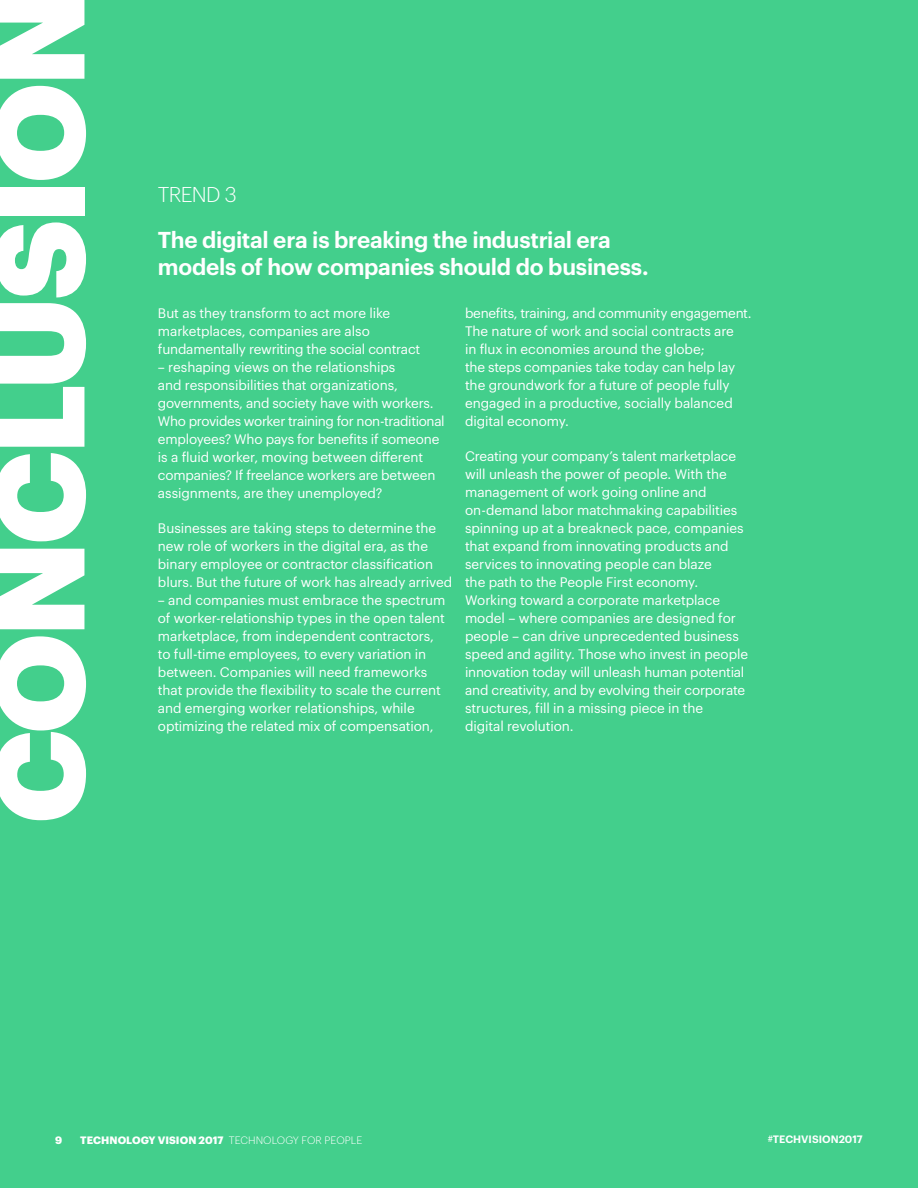
<style>
.page{position:relative;width:918px;height:1188px;background:#43cf8c}
.page>*{position:absolute;margin:0;border:0;box-sizing:border-box;transform-origin:0 0}
.t1{font:900 122.85px "Graphik";letter-spacing:-.035em;color:#fff}
.t2{font:600 22.5px/27px "Graphik";letter-spacing:-.01em;color:#fff}
.t3{font:300 21px "Graphik";letter-spacing:-.035em;color:#fff}
.t4{font:13.5px/18px "Graphik";letter-spacing:-.01em;color:#fff}
.t5{font:700 10.5px "Graphik";letter-spacing:.005em;color:#fff}
.t6{font:600 10.5px "Graphik";color:#fff}
.s1{font-weight:300}
.s2{font-weight:400}
</style>
<div class="page">
<h1 class="t1" style="left:-56px;top:824px;width:835px;rotate:-90deg">CONCLUSION</h1>
<h3 class="t3" style="left:158px;top:179px;width:80px">TREND 3</h3>
<h2 class="t2" style="left:158px;top:224px;width:492px">The digital era is breaking the industrial era models of how companies should do business.</h2>
<p class="t4" style="left:158px;top:303px;width:264px">But as they transform to act more like marketplaces, companies are also fundamentally rewriting the social contract</p>
<p class="t4" style="left:158px;top:357px;width:288px">– reshaping views on the relationships<br>and responsibilities that organizations, governments, and society have with workers.<br>Who provides worker training for non-traditional employees? Who pays for benefits if someone is a fluid worker, moving between different companies? If freelance workers are between assignments, are they unemployed?</p>
<p class="t4" style="left:158px;top:518px;width:296px">Businesses are taking steps to determine the new role of workers in the digital era, as the binary employee or contractor classification blurs. But the future of work has already arrived</p>
<p class="t4" style="left:158px;top:590px;width:289px">– and companies must embrace the spectrum of worker-relationship types in the open talent marketplace, from independent contractors, to full-time employees, to every variation in between. Companies will need frameworks that provide the flexibility to scale the current and emerging worker relationships, while optimizing the related mix of compensation,</p>
<p class="t4" style="left:465px;top:303px;width:288px">benefits, training, and community engagement.<br>The nature of work and social contracts are<br>in flux in economies around the globe;<br>the steps companies take today can help lay the groundwork for a future of people fully engaged in a productive, socially balanced digital economy.</p>
<p class="t4" style="left:465px;top:446px;width:285px">Creating your company’s talent marketplace will unleash the power of people. With the management of work going online and on-demand labor matchmaking capabilities spinning up at a breakneck pace, companies that expand from innovating products and services to innovating people can blaze<br>the path to the People First economy.<br>Working toward a corporate marketplace model – where companies are designed for people – can drive unprecedented business speed and agility. Those who invest in people innovation today will unleash human potential and creativity, and by evolving their corporate structures, fill in a missing piece in the<br>digital revolution.</p>
<p class="t5" style="left:55px;top:1132px;width:9px">9</p>
<p class="t5" style="left:80px;top:1132px;width:284px">TECHNOLOGY VISION 2017 <span class="s1">TECHNOLOGY FOR PEOPLE</span></p>
<p class="t6" style="left:768px;top:1131px;width:97px"><span class="s2">#</span>TECHVISION2017</p>
</div>
